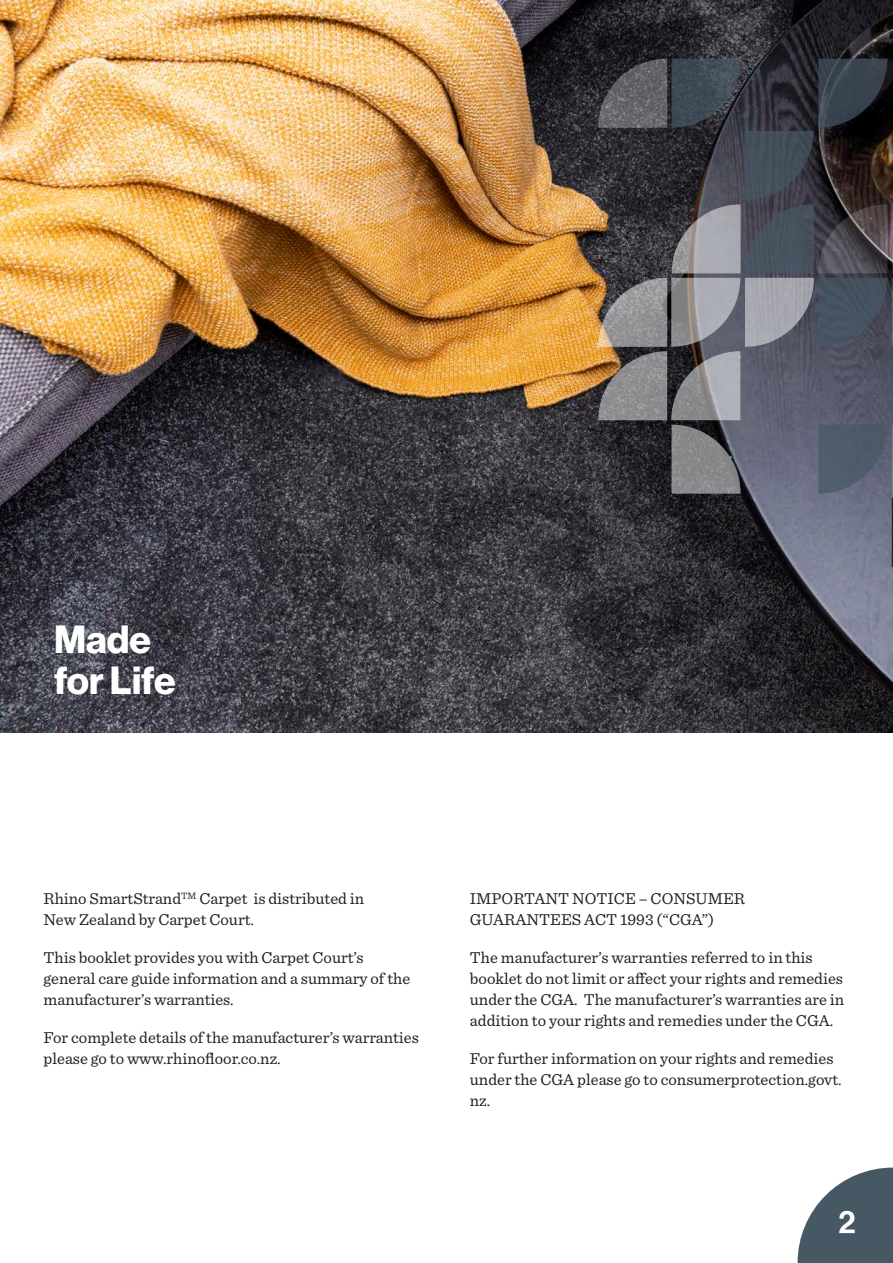
<style>
.page{position:relative;width:893px;height:1263px;background:#fff}
.page>*{position:absolute;margin:0;border:0;box-sizing:border-box;transform-origin:0 0}
.t1{font:38.55px/41px "N Haas Grotesk DS Pro 75 Bd";color:#fff}
.t2{font:31.5px "N Haas Grotesk DS Pro 65 Md";color:#fff}
.t3{font:16.5px/21px "Sentinel";color:#231f20}
</style>
<div class="page">
<img style="left:0;top:0;width:893px;height:733px">
<svg style="left:598px;top:59px;width:295px;height:508px;background:#53545c"></svg>
<svg style="left:798px;top:1167px;width:95px;height:96px"></svg>
<p class="t1" style="left:54px;top:620px;width:123px">Made for Life</p>
<p class="t3" style="left:44px;top:887px;width:322px">Rhino SmartStrand<sup>TM</sup> Carpet is distributed in<br>New Zealand by Carpet Court.</p>
<p class="t3" style="left:44px;top:946px;width:368px">This booklet provides you with Carpet Court’s general care guide information and a summary of the manufacturer’s warranties.</p>
<p class="t3" style="left:44px;top:1026px;width:377px">For complete details of the manufacturer’s warranties please go to www.rhinofloor.co.nz.</p>
<p class="t3" style="left:470px;top:887px;width:277px">IMPORTANT NOTICE – CONSUMER<br>GUARANTEES ACT 1993 (“CGA”)</p>
<p class="t3" style="left:470px;top:946px;width:376px">The manufacturer’s warranties referred to in this booklet do not limit or affect your rights and remedies under the CGA. The manufacturer’s warranties are in addition to your rights and remedies under the CGA.</p>
<p class="t3" style="left:470px;top:1047px;width:373px">For further information on your rights and remedies under the CGA please go to consumerprotection.govt. nz.</p>
<h2 class="t2" style="left:838px;top:1204px;width:19px">2</h2>
</div>
